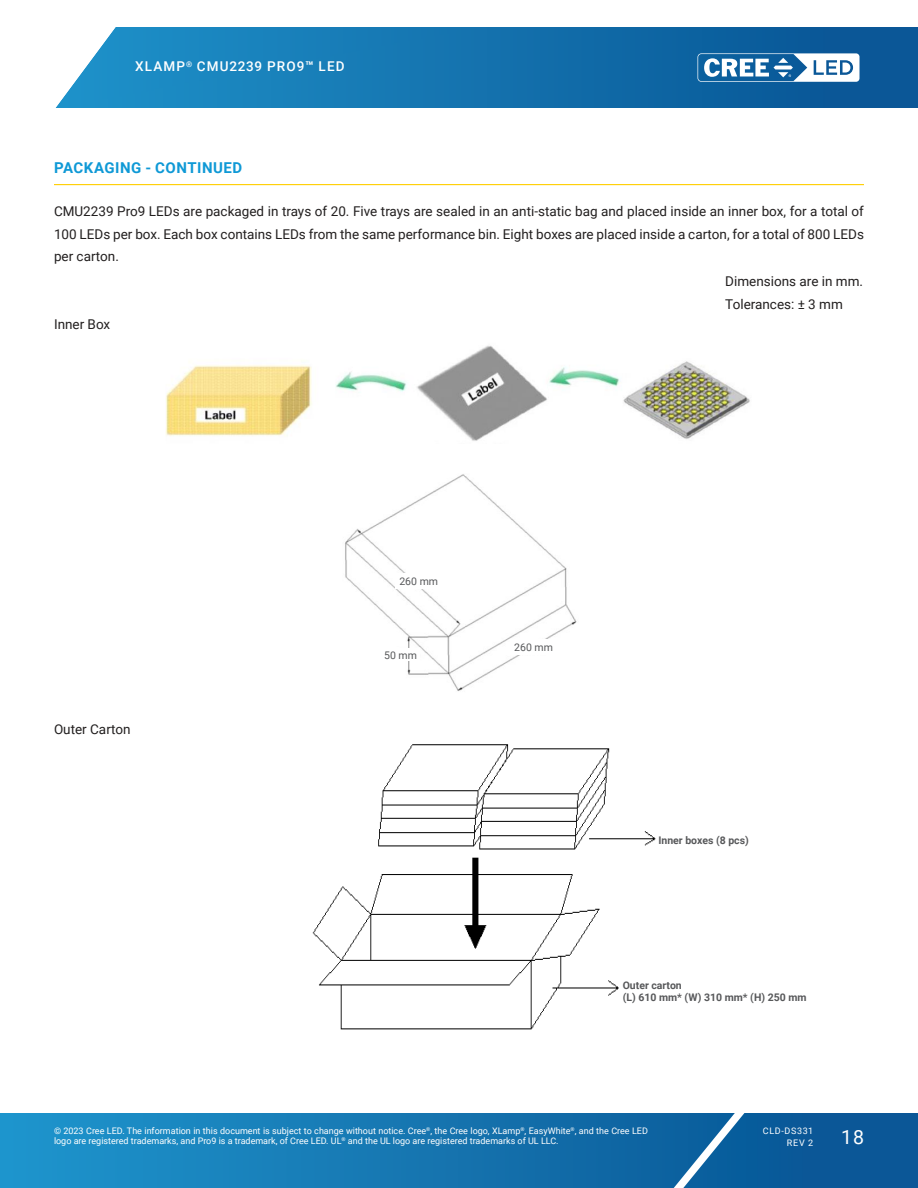
<style>
.page{position:relative;width:918px;height:1188px;background:#fff}
.page>*{position:absolute;margin:0;border:0;box-sizing:border-box;transform-origin:0 0}
.t1{font:36px "Arial";color:#2c2c2c}
.t2{font:19.5px "Roboto";color:#fff}
.t3{font:700 15px "Roboto";letter-spacing:.035em;color:#0f99d6}
.t4{font:13.5px/22.5px "Roboto";color:#221f1f;text-align:justify}
.t5{font:500 13.5px "Roboto";letter-spacing:.085em;color:#fff}
.t6{font:700 10.5px/12px "Roboto";color:#57585a}
.t7{font:10.5px "Roboto";color:#57585a}
.t8{font:9px/10.8px "Roboto";color:#fff}
.t9{font:9px/12px "Roboto";letter-spacing:.085em;color:#fff;text-align:right}
.s1{font-weight:700}
</style>
<div class="page">
<img style="left:0;top:1113px;width:918px;height:75px">
<svg style="left:644px;top:1113px;width:117px;height:75px;background:#1d6ca5"></svg>
<svg style="left:85px;top:27px;width:833px;height:81px;background:#1573ae"></svg>
<img style="left:55px;top:68px;width:30px;height:40px">
<svg style="left:698px;top:53px;width:162px;height:29px"></svg>
<hr style="left:54px;top:184px;width:810px;height:1px;background:#ffce00">
<img style="left:165px;top:345px;width:382px;height:96px">
<img style="left:345px;top:474px;width:232px;height:217px">
<div style="left:395px;top:573px;width:48px;height:15px;background:#fff"></div>
<div style="left:510px;top:639px;width:48px;height:16px;background:#fff"></div>
<div style="left:381px;top:648px;width:39px;height:13px;background:#fff"></div>
<img style="left:549px;top:361px;width:201px;height:78px">
<img style="left:312px;top:744px;width:344px;height:286px">
<div style="left:623px;top:963px;width:226px;height:57px;background:#fff"></div>
<p class="t5" style="left:135px;top:59px;width:211px">XLAMP<sup>®</sup> CMU2239 PRO9<span class="s1">™</span> LED</p>
<p class="t3" style="left:54px;top:161px;width:190px">PACKAGING - CONTINUED</p>
<p class="t4" style="left:54px;top:201px;width:812px">CMU2239 Pro9 LEDs are packaged in trays of 20. Five trays are sealed in an anti-static bag and placed inside an inner box, for a total of 100 LEDs per box. Each box contains LEDs from the same performance bin. Eight boxes are placed inside a carton, for a total of 800 LEDs per carton.</p>
<h1 class="t1" style="left:100px;top:309px;width:19px">s</h1>
<p class="t4" style="left:54px;top:313px;width:58px">Inner Box</p>
<p class="t4" style="left:54px;top:718px;width:78px">Outer Carton</p>
<p class="t4" style="left:725px;top:271px;width:139px">Dimensions are in mm.<br>Tolerances: ± 3 mm</p>
<p class="t7" style="left:399px;top:576px;width:40px">260 mm</p>
<p class="t7" style="left:384px;top:650px;width:34px">50 mm</p>
<p class="t7" style="left:514px;top:642px;width:40px">260 mm</p>
<p class="t6" style="left:658px;top:836px;width:92px">Inner boxes (8 pcs)</p>
<p class="t6" style="left:623px;top:980px;width:185px">Outer carton<br>(L) 610 mm* (W) 310 mm* (H) 250 mm</p>
<p class="t8" style="left:54px;top:1126px;width:595px">© 2023 Cree LED. The information in this document is subject to change without notice. Cree<sup>®</sup>, the Cree logo, XLamp<sup>®</sup>, EasyWhite<sup>®</sup>, and the Cree LED logo are registered trademarks, and Pro9 is a trademark, of Cree LED. UL<sup>®</sup> and the UL logo are registered trademarks of UL LLC.</p>
<p class="t9" style="left:763px;top:1125px;width:52px">CLD-DS331<br>REV 2</p>
<h2 class="t2" style="left:841px;top:1128px;width:24px">18</h2>
</div>
